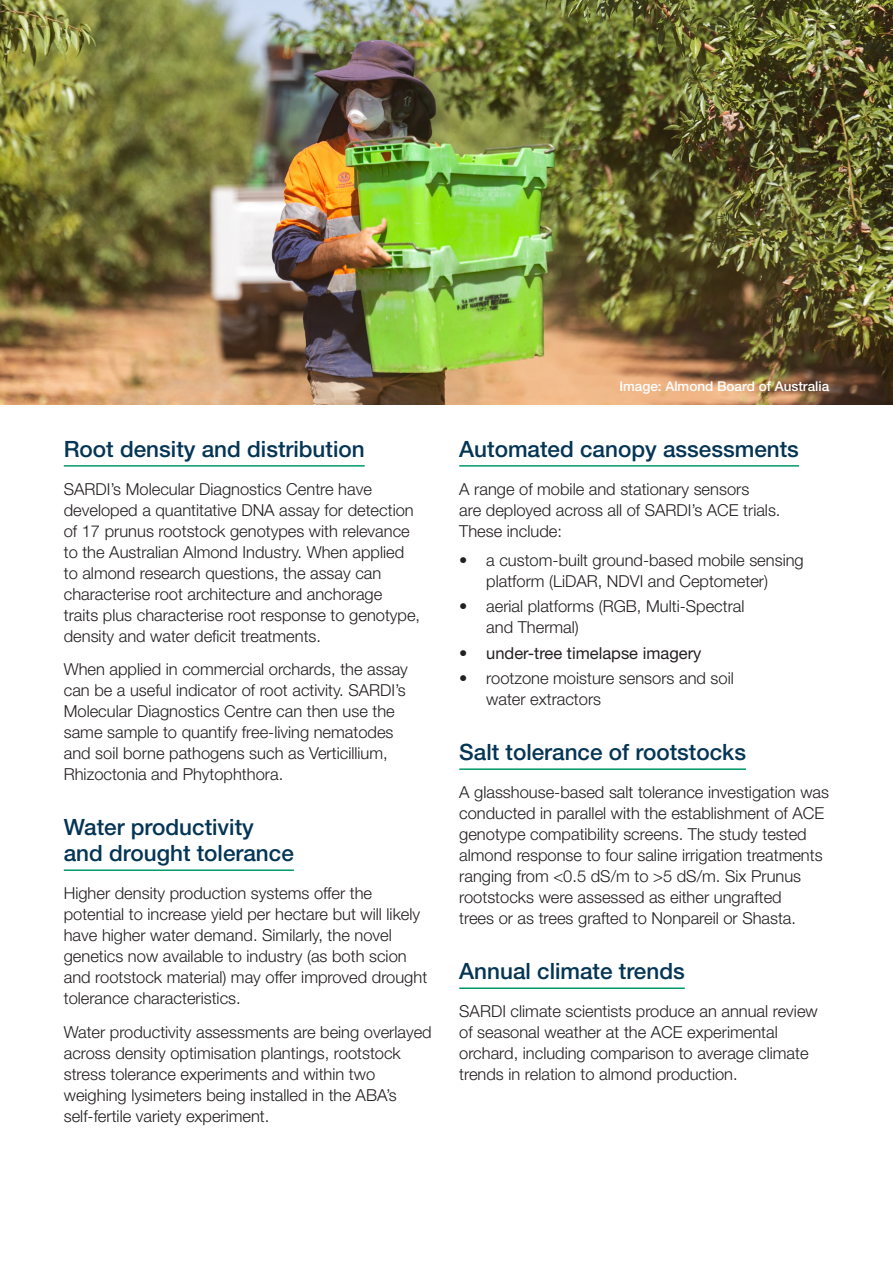
<style>
.page{position:relative;width:893px;height:1263px;background:#fff}
.page>*{position:absolute;margin:0;border:0;box-sizing:border-box;transform-origin:0 0}
.Sub_heading_1{font:500 22.5px/25.5px "Helvetica Neue LT Std";color:#043555}
.t1{font:300 16.5px/21px "Helvetica Neue LT Std";color:#231f20}
.t2{font:16.5px "Helvetica Neue LT Std";color:#231f20}
.Body{font:500 13.5px "Helvetica Neue LT Std";color:#fff}
</style>
<div class="page">
<hr style="left:64px;top:465px;width:301px;height:2px;background:#009a64">
<hr style="left:64px;top:869px;width:230px;height:2px;background:#009a64">
<hr style="left:459px;top:465px;width:340px;height:2px;background:#009a64">
<hr style="left:459px;top:768px;width:287px;height:2px;background:#009a64">
<hr style="left:459px;top:987px;width:226px;height:2px;background:#009a64">
<img style="left:0;top:0;width:893px;height:405px">
<p class="Sub_heading_1" style="left:64px;top:436px;width:302px">Root density and distribution</p>
<p class="t1" style="left:64px;top:478px;width:358px">SARDI’s Molecular Diagnostics Centre have developed a quantitative DNA assay for detection of 17 prunus rootstock genotypes with relevance to the Australian Almond Industry. When applied to almond research questions, the assay can characterise root architecture and anchorage traits plus characterise root response to genotype, density and water deficit treatments.</p>
<p class="t1" style="left:64px;top:659px;width:346px">When applied in commercial orchards, the assay can be a useful indicator of root activity. SARDI’s Molecular Diagnostics Centre can then use the same sample to quantify free-living nematodes and soil borne pathogens such as Verticillium, Rhizoctonia and Phytophthora.</p>
<p class="Sub_heading_1" style="left:64px;top:814px;width:232px">Water productivity and drought tolerance</p>
<p class="t1" style="left:64px;top:882px;width:365px">Higher density production systems offer the potential to increase yield per hectare but will likely have higher water demand. Similarly, the novel genetics now available to industry (as both scion and rootstock material) may offer improved drought tolerance characteristics.</p>
<p class="t1" style="left:64px;top:1021px;width:369px">Water productivity assessments are being overlayed across density optimisation plantings, rootstock stress tolerance experiments and within two weighing lysimeters being installed in the ABA’s self-fertile variety experiment.</p>
<p class="Body" style="left:619px;top:378px;width:211px">Image: Almond Board of Australia</p>
<p class="Sub_heading_1" style="left:459px;top:436px;width:341px">Automated canopy assessments</p>
<p class="t1" style="left:459px;top:478px;width:323px">A range of mobile and stationary sensors<br>are deployed across all of SARDI’s ACE trials.<br>These include:</p>
<p class="t1" style="left:459px;top:549px;width:346px;text-align:center">• a custom-built ground-based mobile sensing platform (LiDAR, NDVI and Ceptometer)</p>
<p class="t1" style="left:486px;top:596px;width:260px;text-indent:-27px">• aerial platforms (RGB, Multi-Spectral and Thermal)</p>
<p class="t2" style="left:459px;top:643px;width:244px">• under-tree timelapse imagery</p>
<p class="t1" style="left:486px;top:667px;width:249px;text-indent:-27px">• rootzone moisture sensors and soil water extractors</p>
<p class="Sub_heading_1" style="left:459px;top:739px;width:288px">Salt tolerance of rootstocks</p>
<p class="t1" style="left:459px;top:781px;width:371px">A glasshouse-based salt tolerance investigation was conducted in parallel with the establishment of ACE genotype compatibility screens. The study tested almond response to four saline irrigation treatments ranging from &lt;0.5 dS/m to &gt;5 dS/m. Six Prunus rootstocks were assessed as either ungrafted<br>trees or as trees grafted to Nonpareil or Shasta.</p>
<p class="Sub_heading_1" style="left:459px;top:958px;width:227px">Annual climate trends</p>
<p class="t1" style="left:459px;top:1000px;width:360px">SARDI climate scientists produce an annual review of seasonal weather at the ACE experimental orchard, including comparison to average climate trends in relation to almond production.</p>
</div>
